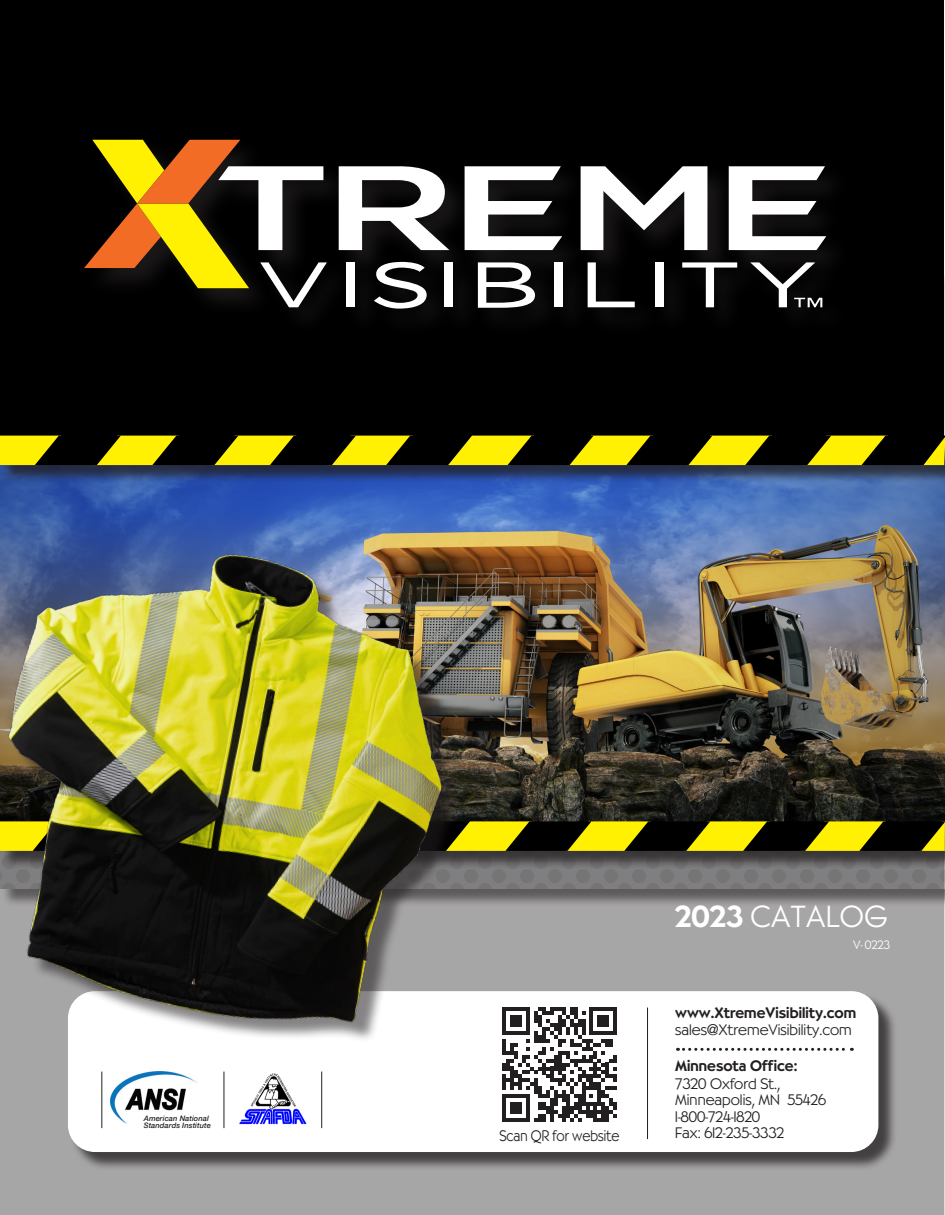
<style>
.page{position:relative;width:945px;height:1215px;background:#fff}
.page>*{position:absolute;margin:0;border:0;box-sizing:border-box;transform-origin:0 0}
.t1{font:30px "Bernhardt CG Light";letter-spacing:.015em;color:#fff}
.t2{font:15px "Bernhardt CG Light";color:#231f20}
.t3{font:15px "Bernhardt CG Medium";color:#231f20}
.t4{font:15px "Bernhardt CG Light";color:#231f20;scale:.9 1}
.t5{font:12px "Bernhardt CG Light";color:#fff}
.t6{font:italic 500 7.5px "Helvetica Neue";letter-spacing:.01em;color:#231f20}
.s1{font-family:"Bernhardt CG Medium"}
.s2{font-family:"Helvetica Neue"}
</style>
<div class="page">
<svg style="left:0;top:870px;width:944px;height:344px;fill:#a7a6a6"></svg>
<div style="left:0;top:0;width:944px;height:436px;background:#000"></div>
<div style="left:83px;top:136px;width:771px;height:202px;background:#231f20;opacity:.75"></div>
<div style="left:347px;top:262px;width:8px;height:45px;background:#fff"></div>
<div style="left:444px;top:262px;width:9px;height:45px;background:#fff"></div>
<div style="left:554px;top:262px;width:8px;height:45px;background:#fff"></div>
<div style="left:655px;top:262px;width:8px;height:45px;background:#fff"></div>
<svg style="left:588px;top:262px;width:47px;height:45px"></svg>
<svg style="left:682px;top:262px;width:55px;height:45px"></svg>
<svg style="left:374px;top:262px;width:53px;height:47px"></svg>
<svg style="left:478px;top:262px;width:57px;height:46px"></svg>
<svg style="left:750px;top:262px;width:72px;height:45px"></svg>
<svg style="left:84px;top:140px;width:243px;height:167px"></svg>
<svg style="left:465px;top:166px;width:97px;height:84px"></svg>
<svg style="left:729px;top:166px;width:97px;height:84px"></svg>
<svg style="left:581px;top:166px;width:126px;height:84px"></svg>
<svg style="left:339px;top:165px;width:110px;height:85px"></svg>
<div style="left:70px;top:993px;width:827px;height:178px;background:#231f20;opacity:.75"></div>
<div style="left:68px;top:991px;width:810px;height:161px;background:#fff;border-radius:27px"></div>
<img style="left:0;top:465px;width:944px;height:356px">
<div style="left:1px;top:824px;width:944px;height:46px;background:#231f20;opacity:.75"></div>
<svg style="left:494px;top:821px;width:451px;height:30px"></svg>
<div style="left:2px;top:438px;width:943px;height:46px;background:#231f20;opacity:.75"></div>
<svg style="left:0;top:436px;width:945px;height:29px"></svg>
<img style="left:0;top:500px;width:494px;height:566px">
<svg style="left:677px;top:1048px;width:175px;height:3px"></svg>
<img style="left:239px;top:1073px;width:68px;height:52px">
<hr style="left:101px;top:1072px;width:1px;height:56px;background:#231f20">
<hr style="left:647px;top:1008px;width:1px;height:131px;background:#231f20">
<hr style="left:224px;top:1072px;width:1px;height:56px;background:#231f20">
<hr style="left:321px;top:1072px;width:1px;height:56px;background:#231f20">
<img style="left:111px;top:1072px;width:86px;height:52px">
<svg style="left:502px;top:1007px;width:115px;height:115px"></svg>
<p class="t6" style="left:144px;top:1111px;width:67px">American National</p>
<p class="t6" style="left:144px;top:1119px;width:69px">Standards Institute</p>
<p class="t4" style="left:500px;top:1127px;width:135px">Scan QR for website</p>
<p class="t1" style="left:675px;top:899px;width:214px"><span class="s1">2023</span> CATALOG</p>
<p class="t5" style="left:853px;top:937px;width:38px">V- 0223</p>
<p class="t3" style="left:675px;top:1004px;width:183px">www.XtremeVisibility.com</p>
<p class="t2" style="left:675px;top:1021px;width:178px">sales<span class="s2">@</span>XtremeVisibility.com</p>
<p class="t3" style="left:675px;top:1057px;width:124px">Minnesota Office:</p>
<p class="t2" style="left:675px;top:1075px;width:106px">7320 Oxford St.,</p>
<p class="t2" style="left:675px;top:1091px;width:153px">Minneapolis, MN 55426</p>
<p class="t2" style="left:675px;top:1108px;width:87px">1-800-724-1820</p>
<p class="t2" style="left:675px;top:1124px;width:110px">Fax: 612-235-3332</p>
</div>
